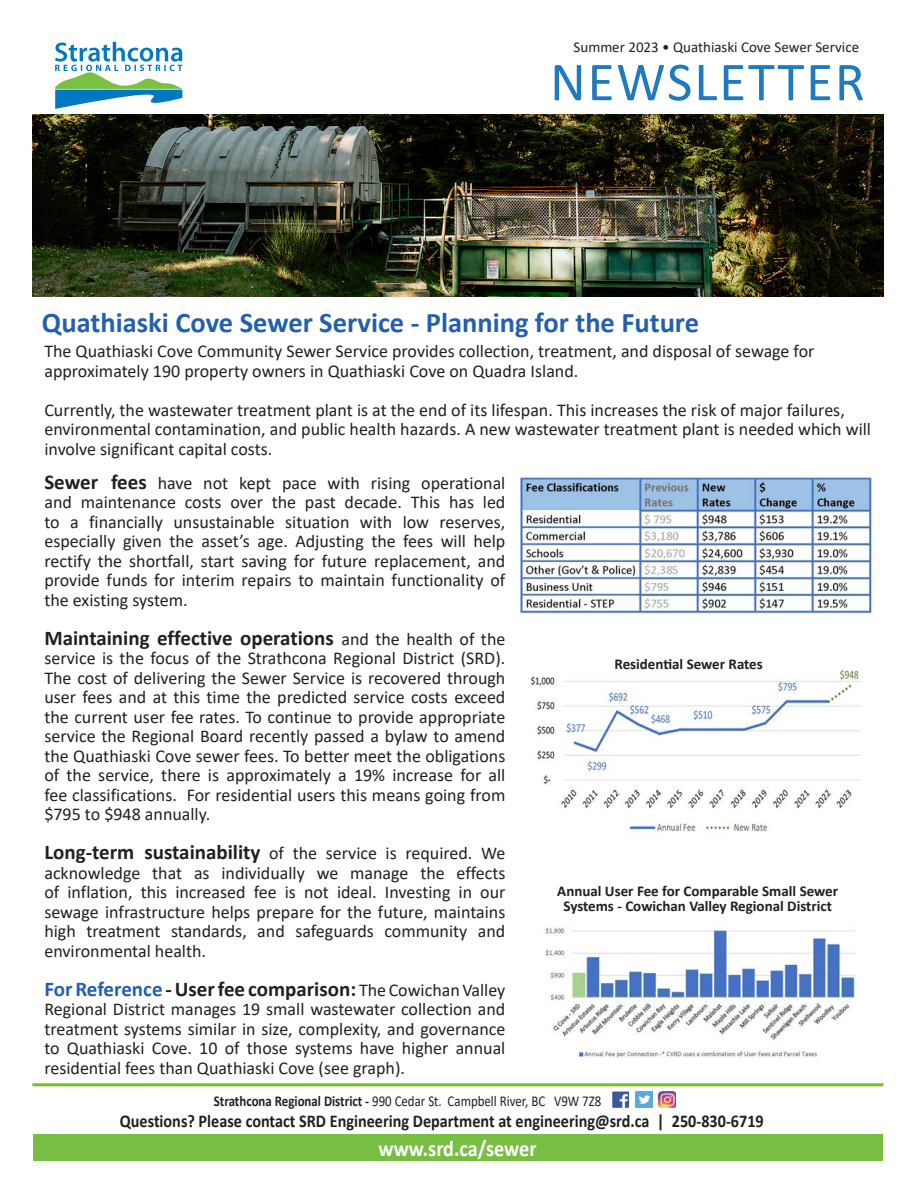
<style>
.page{position:relative;width:918px;height:1188px;background:#fff}
.page>*{position:absolute;margin:0;border:0;box-sizing:border-box;transform-origin:0 0}
._01_Headline{font:55.5px "Calibri";letter-spacing:.03em;color:#207abf}
._05_body_text{font:700 28.5px "Calibri";color:#235fad}
._05_body_text-2{font:700 22.5px "Calibri";color:#fff;scale:.9 1}
._05_body_text-3{font:700 21px "Calibri";color:#231f20}
._05_body_text-4{font:18px/19.5px "Calibri";color:#231f20;text-align:justify}
._05_body_text-5{font:700 18px "Calibri";color:#231f20;scale:.9 1}
.t1{font:700 15px/15px "Calibri";color:#231f20;text-align:center}
._05_body_text-6{font:15px "Calibri";color:#231f20;scale:.86 1}
._05_body_text-7{font:15px "Calibri";color:#231f20}
.s1{font-weight:700;font-size:21px}
.s2{font-weight:400;font-size:18px}
.s3{color:#235fad}
.s4{font-weight:700}
</style>
<div class="page">
<img style="left:545px;top:927px;width:310px;height:131px">
<img style="left:32px;top:114px;width:851px;height:183px">
<hr style="left:32px;top:1083px;width:851px;height:3px;background:#78be20">
<svg style="left:55px;top:42px;width:127px;height:67px"></svg>
<img style="left:613px;top:1092px;width:16px;height:15px">
<img style="left:659px;top:1092px;width:16px;height:15px">
<img style="left:636px;top:1092px;width:16px;height:15px">
<img style="left:530px;top:669px;width:331px;height:163px">
<div style="left:33px;top:1134px;width:850px;height:27px;background:#77be42"></div>
<img style="left:520px;top:475px;width:354px;height:139px">
<p class="_05_body_text-7" style="left:574px;top:37px;width:287px">Summer 2023 • Quathiaski Cove Sewer Service</p>
<p class="_01_Headline" style="left:550px;top:43px;width:316px">NEWSLETTER</p>
<p class="_05_body_text" style="left:42px;top:302px;width:659px">Quathiaski Cove Sewer Service - Planning for the Future</p>
<p class="_05_body_text-4" style="left:44px;top:341px;width:772px">The Quathiaski Cove Community Sewer Service provides collection, treatment, and disposal of sewage for approximately 190 property owners in Quathiaski Cove on Quadra Island.</p>
<p class="_05_body_text-4" style="left:44px;top:400px;width:828px;text-align:left">Currently, the wastewater treatment plant is at the end of its lifespan. This increases the risk of major failures, environmental contamination, and public health hazards. A new wastewater treatment plant is needed which will involve significant capital costs.</p>
<p class="_05_body_text-4" style="left:44px;top:473px;width:463px"><span class="s1">Sewer fees</span> have not kept pace with rising operational and maintenance costs over the past decade. This has led to a financially unsustainable situation with low reserves, especially given the asset’s age. Adjusting the fees will help rectify the shortfall, start saving for future replacement, and provide funds for interim repairs to maintain functionality of the existing system.</p>
<p class="_05_body_text-3" style="left:44px;top:623px;width:463px">Maintaining effective operations <span class="s2">and the health of the</span></p>
<p class="_05_body_text-4" style="left:44px;top:648px;width:463px">service is the focus of the Strathcona Regional District (SRD).<br>The cost of delivering the Sewer Service is recovered through user fees and at this time the predicted service costs exceed the current user fee rates. To continue to provide appropriate service the Regional Board recently passed a bylaw to amend the Quathiaski Cove sewer fees. To better meet the obligations of the service, there is approximately a 19% increase for all fee classifications. For residential users this means going from $795 to $948 annually.</p>
<p class="_05_body_text-4" style="left:44px;top:843px;width:463px"><span class="s1">Long-term sustainability</span> of the service is required. We acknowledge that as individually we manage the effects of inflation, this increased fee is not ideal. Investing in our sewage infrastructure helps prepare for the future, maintains high treatment standards, and safeguards community and environmental health.</p>
<p class="_05_body_text-3" style="left:44px;top:974px;width:463px"><span class="s3">For Reference</span> - User fee comparison: <span class="s2">The Cowichan Valley</span></p>
<p class="_05_body_text-4" style="left:44px;top:999px;width:463px">Regional District manages 19 small wastewater collection and treatment systems similar in size, complexity, and governance to Quathiaski Cove. 10 of those systems have higher annual residential fees than Quathiaski Cove (see graph).</p>
<p class="t1" style="left:614px;top:657px;width:150px">Residential Sewer Rates</p>
<p class="t1" style="left:557px;top:883px;width:282px">Annual User Fee for Comparable Small Sewer<br>Systems - Cowichan Valley Regional District</p>
<p class="_05_body_text-6" style="left:214px;top:1091px;width:452px"><span class="s4">Strathcona Regional District -</span> 990 Cedar St. Campbell River, BC V9W 7Z8</p>
<p class="_05_body_text-5" style="left:120px;top:1108px;width:717px">Questions? Please contact SRD Engineering Department at engineering@srd.ca | 250-830-6719</p>
<p class="_05_body_text-2" style="left:379px;top:1132px;width:177px">www.srd.ca/sewer</p>
</div>
